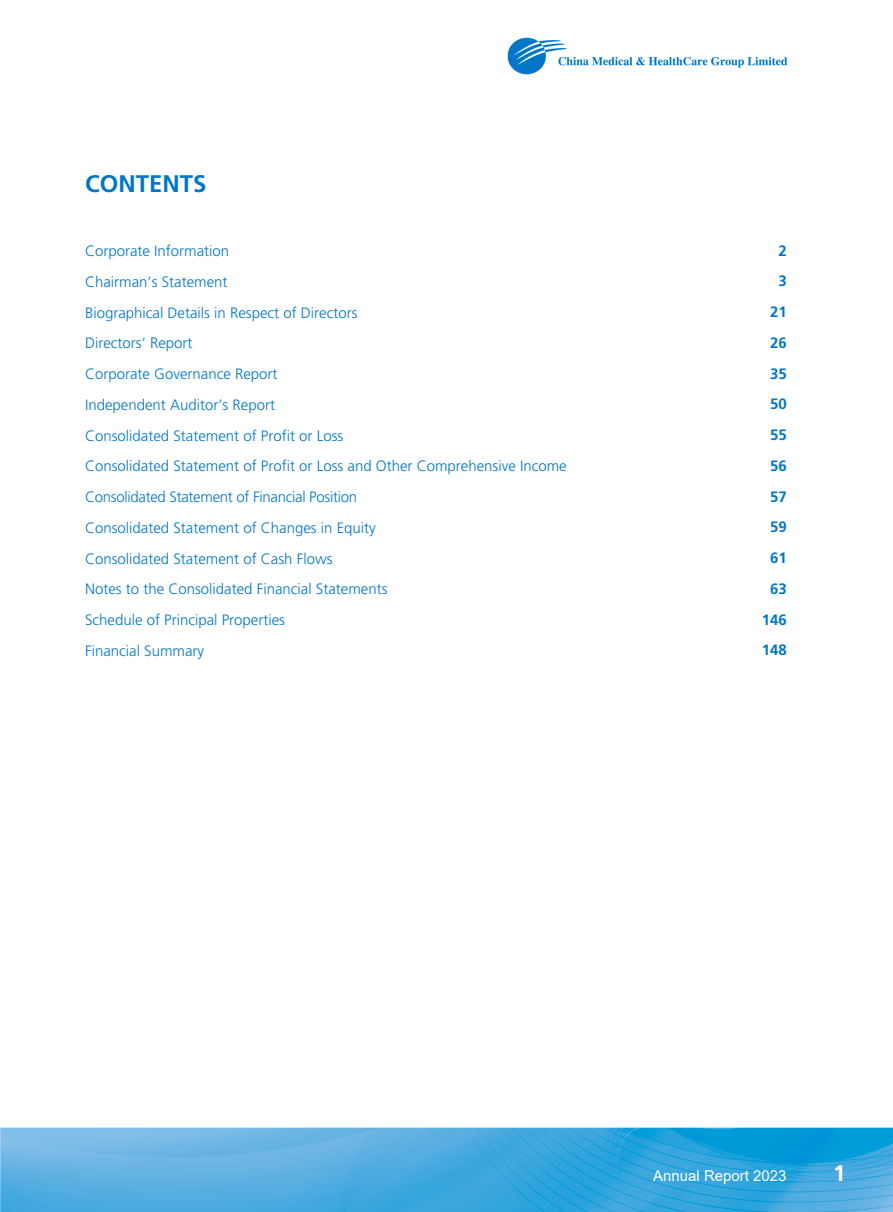
<style>
.page{position:relative;width:893px;height:1212px;background:#fff}
.page>*{position:absolute;margin:0;border:0;box-sizing:border-box;transform-origin:0 0}
.t1{font:700 24px "Frutiger LT Std";color:#0076c8}
.t2{font:700 22.5px "Frutiger LT Std";color:#fff}
.t3{font:300 15px "Frutiger LT Std";color:#0076c8}
.t4{font:300 15px "Frutiger LT Std";letter-spacing:-.02em;color:#0076c8}
.t5{font:700 15px "Frutiger LT Std";color:#0076c8}
.t6{font:15px "Arial";color:#fff}
</style>
<div class="page">
<img style="left:0;top:37px;width:893px;height:1175px">
<h1 class="t1" style="left:85px;top:170px;width:123px">CONTENTS</h1>
<p class="t3" style="left:85px;top:242px;width:146px">Corporate Information</p>
<p class="t5" style="left:778px;top:241px;width:10px">2</p>
<p class="t3" style="left:85px;top:273px;width:144px">Chairman’s Statement</p>
<p class="t5" style="left:778px;top:272px;width:10px">3</p>
<p class="t3" style="left:85px;top:304px;width:274px">Biographical Details in Respect of Directors</p>
<p class="t5" style="left:770px;top:303px;width:18px">21</p>
<p class="t3" style="left:85px;top:335px;width:109px">Directors’ Report</p>
<p class="t5" style="left:770px;top:334px;width:18px">26</p>
<p class="t3" style="left:85px;top:365px;width:194px">Corporate Governance Report</p>
<p class="t5" style="left:770px;top:364px;width:18px">35</p>
<p class="t3" style="left:85px;top:396px;width:192px">Independent Auditor’s Report</p>
<p class="t5" style="left:770px;top:395px;width:18px">50</p>
<p class="t3" style="left:85px;top:427px;width:260px">Consolidated Statement of Profit or Loss</p>
<p class="t5" style="left:770px;top:426px;width:18px">55</p>
<p class="t3" style="left:85px;top:458px;width:483px">Consolidated Statement of Profit or Loss and Other Comprehensive Income</p>
<p class="t5" style="left:770px;top:457px;width:18px">56</p>
<p class="t4" style="left:85px;top:488px;width:274px">Consolidated Statement of Financial Position</p>
<p class="t5" style="left:770px;top:487px;width:18px">57</p>
<p class="t3" style="left:85px;top:519px;width:292px">Consolidated Statement of Changes in Equity</p>
<p class="t5" style="left:770px;top:518px;width:18px">59</p>
<p class="t3" style="left:85px;top:550px;width:249px">Consolidated Statement of Cash Flows</p>
<p class="t5" style="left:770px;top:549px;width:18px">61</p>
<p class="t3" style="left:85px;top:581px;width:304px">Notes to the Consolidated Financial Statements</p>
<p class="t5" style="left:770px;top:580px;width:18px">63</p>
<p class="t3" style="left:85px;top:611px;width:202px">Schedule of Principal Properties</p>
<p class="t5" style="left:762px;top:610px;width:27px">146</p>
<p class="t3" style="left:85px;top:642px;width:121px">Financial Summary</p>
<p class="t5" style="left:762px;top:641px;width:27px">148</p>
<p class="t6" style="left:653px;top:1165px;width:135px">Annual Report 2023</p>
<h2 class="t2" style="left:833px;top:1160px;width:14px">1</h2>
</div>
